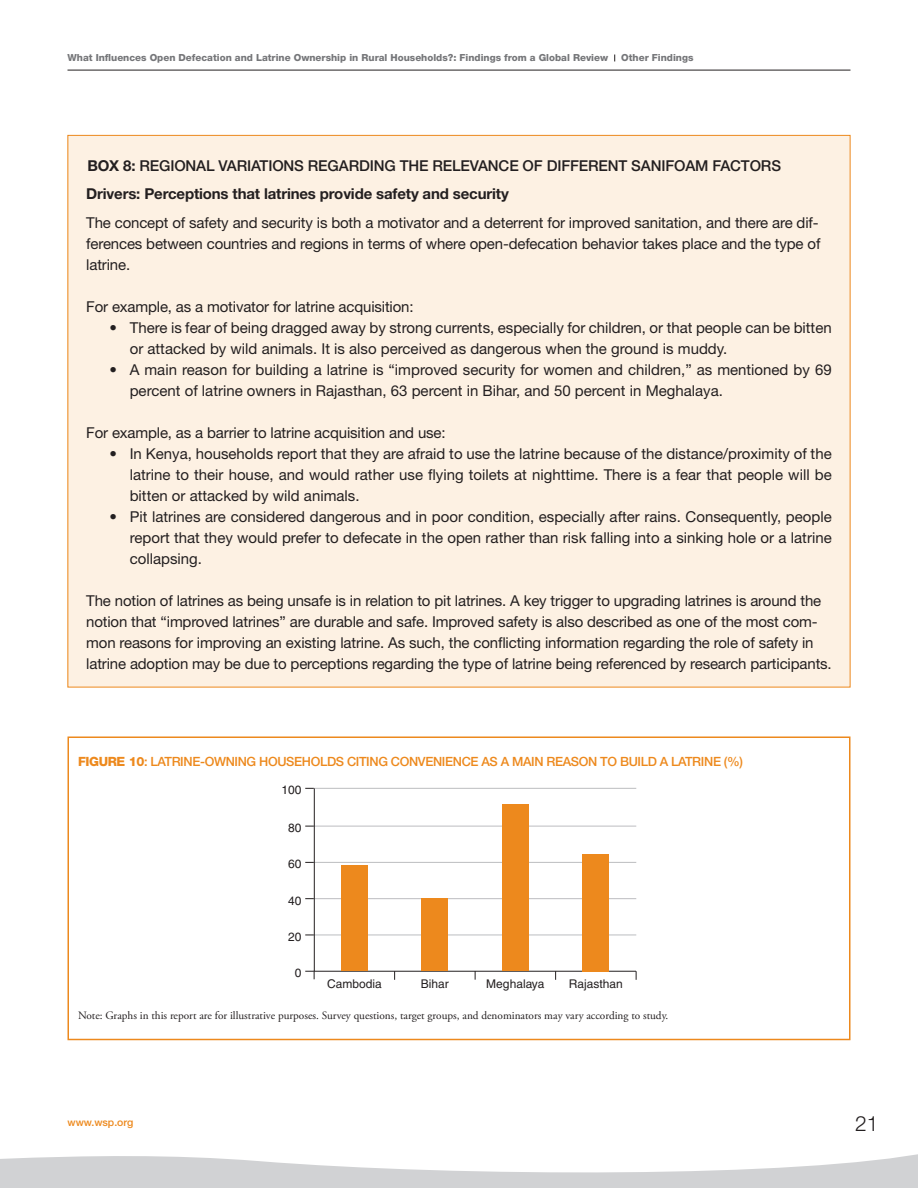
<style>
.page{position:relative;width:918px;height:1188px;background:#fff}
.page>*{position:absolute;margin:0;border:0;box-sizing:border-box;transform-origin:0 0}
.t1{font:300 21px "Helvetica Neue";color:#231f20}
.t2{font:15px/21px "Helvetica Neue";letter-spacing:-.01em;color:#231f20;text-align:justify}
.t3{font:500 15px "Helvetica Neue";letter-spacing:-.01em;color:#231f20}
.t4{font:700 15px "Helvetica Neue";letter-spacing:-.01em;color:#231f20}
.t5{font:500 12.75px "Helvetica Neue";letter-spacing:-.025em;color:#ed891d}
.t6{font:12px "Helvetica";color:#231f20}
.t7{font:11.25px "Adobe Garamond Pro";color:#231f20}
.t8{font:500 10.5px "Helvetica Neue";color:#ed891d}
.t9{font:800 9.75px "Helvetica Neue";color:#757679}
.s1{font-weight:700}
.s2{font-weight:800}
</style>
<div class="page">
<hr style="left:68px;top:70px;width:782px;height:1px;background:#231f20">
<svg style="left:0;top:1154px;width:918px;height:34px"></svg>
<div style="left:68px;top:135px;width:782px;height:552px;background:#fdf1e3"></div>
<hr style="left:314px;top:971px;width:322px;height:1px;background:#231f20">
<svg style="left:305px;top:971px;width:10px;height:8px"></svg>
<hr style="left:314px;top:935px;width:322px;height:1px;background:#bcbdc0">
<hr style="left:314px;top:898px;width:322px;height:1px;background:#bcbdc0">
<hr style="left:314px;top:862px;width:322px;height:1px;background:#bcbdc0">
<hr style="left:314px;top:826px;width:322px;height:1px;background:#bcbdc0">
<hr style="left:314px;top:788px;width:322px;height:1px;background:#bcbdc0">
<div style="left:582px;top:854px;width:27px;height:117px;background:#ed891d"></div>
<div style="left:502px;top:805px;width:27px;height:166px;background:#ed891d"></div>
<div style="left:421px;top:898px;width:27px;height:73px;background:#ed891d"></div>
<div style="left:341px;top:865px;width:27px;height:106px;background:#ed891d"></div>
<hr style="left:314px;top:788px;width:1px;height:183px;background:#231f20">
<div style="left:68px;top:736px;width:782px;height:304px;border:2px solid #ed891d"></div>
<p class="t9" style="left:68px;top:55px;width:542px">What Influences Open Defecation and Latrine Ownership in Rural Households?: Findings from a Global Review</p>
<p class="t9" style="left:621px;top:55px;width:74px">Other Findings</p>
<p class="t3" style="left:87px;top:160px;width:695px"><span class="s1">BOX 8:</span> REGIONAL VARIATIONS REGARDING THE RELEVANCE OF DIFFERENT SANIFOAM FACTORS</p>
<p class="t4" style="left:86px;top:189px;width:424px">Drivers: Perceptions that latrines provide safety and security</p>
<p class="t2" style="left:86px;top:213px;width:736px">The concept of safety and security is both a motivator and a deterrent for improved sanitation, and there are dif&shy;ferences between countries and regions in terms of where open-defecation behavior takes place and the type of latrine.</p>
<p class="t2" style="left:86px;top:297px;width:329px">For example, as a motivator for latrine acquisition:</p>
<p class="t2" style="left:130px;top:318px;width:704px;text-indent:-20px">• There is fear of being dragged away by strong currents, especially for children, or that people can be bitten or attacked by wild animals. It is also perceived as dangerous when the ground is muddy.</p>
<p class="t2" style="left:130px;top:360px;width:704px;text-indent:-20px">• A main reason for building a latrine is “improved security for women and children,” as mentioned by 69 percent of latrine owners in Rajasthan, 63 percent in Bihar, and 50 percent in Meghalaya.</p>
<p class="t2" style="left:86px;top:423px;width:361px">For example, as a barrier to latrine acquisition and use:</p>
<p class="t2" style="left:130px;top:444px;width:704px;text-indent:-20px">• In Kenya, households report that they are afraid to use the latrine because of the distance/proximity of the latrine to their house, and would rather use flying toilets at nighttime. There is a fear that people will be bitten or attacked by wild animals.</p>
<p class="t2" style="left:130px;top:507px;width:704px;text-indent:-20px">• Pit latrines are considered dangerous and in poor condition, especially after rains. Consequently, people report that they would prefer to defecate in the open rather than risk falling into a sinking hole or a latrine collapsing.</p>
<p class="t2" style="left:86px;top:591px;width:747px;text-align:left">The notion of latrines as being unsafe is in relation to pit latrines. A key trigger to upgrading latrines is around the notion that “improved latrines” are durable and safe. Improved safety is also described as one of the most com&shy;mon reasons for improving an existing latrine. As such, the conflicting information regarding the role of safety in latrine adoption may be due to perceptions regarding the type of latrine being referenced by research participants.</p>
<p class="t5" style="left:78px;top:757px;width:667px"><span class="s2">FIGURE 10</span>: LATRINE-OWNING HOUSEHOLDS CITING CONVENIENCE AS A MAIN REASON TO BUILD A LATRINE (%)</p>
<p class="t6" style="left:282px;top:786px;width:22px">100</p>
<p class="t6" style="left:288px;top:824px;width:15px">80</p>
<p class="t6" style="left:288px;top:860px;width:15px">60</p>
<p class="t6" style="left:288px;top:896px;width:15px">40</p>
<p class="t6" style="left:288px;top:932px;width:15px">20</p>
<p class="t6" style="left:295px;top:969px;width:8px">0</p>
<p class="t6" style="left:327px;top:980px;width:56px">Cambodia</p>
<p class="t6" style="left:421px;top:980px;width:30px">Bihar</p>
<p class="t6" style="left:486px;top:980px;width:60px">Meghalaya</p>
<p class="t6" style="left:569px;top:980px;width:56px">Rajasthan</p>
<p class="t7" style="left:78px;top:1011px;width:592px">Note: Graphs in this report are for illustrative purposes. Survey questions, target groups, and denominators may vary according to study.</p>
<p class="t8" style="left:68px;top:1118px;width:67px">www.wsp.org</p>
<h1 class="t1" style="left:855px;top:1116px;width:25px">21</h1>
</div>
